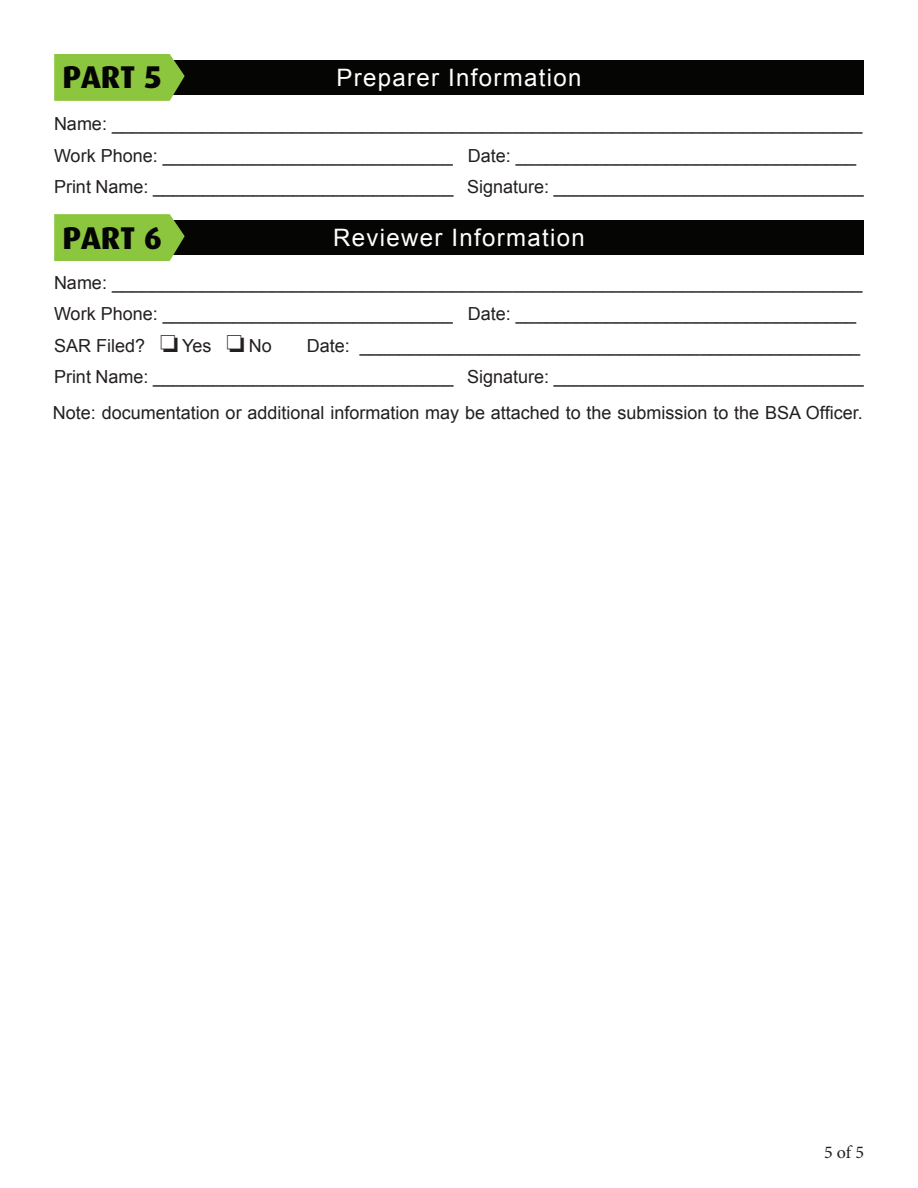
<style>
.page{position:relative;width:918px;height:1188px;background:#fff}
.page>*{position:absolute;margin:0;border:0;box-sizing:border-box;transform-origin:0 0}
.t1{font:800 31.5px "Dax";color:#050504}
.t2{font:24px "Arial";letter-spacing:.055em;color:#fff}
.t3{font:18px/31.5px "Arial";color:#231f20}
.t4{font:18px "Minion Pro";color:#231f20}
</style>
<div class="page">
<div style="left:59px;top:221px;width:805px;height:34px;background:#050504"></div>
<div style="left:59px;top:60px;width:805px;height:34px;background:#050504"></div>
<svg style="left:54px;top:54px;width:131px;height:47px;background:#8ac141"></svg>
<svg style="left:54px;top:214px;width:131px;height:47px;background:#8ac141"></svg>
<h1 class="t1" style="left:62px;top:59px;width:101px">PART 5</h1>
<h2 class="t2" style="left:336px;top:62px;width:247px">Preparer Information</h2>
<p class="t3" style="left:54px;top:108px;width:811px">Name: ___________________________________________________________________________<br>Work Phone: _____________________________ Date: __________________________________<br>Print Name: ______________________________ Signature: _______________________________</p>
<h1 class="t1" style="left:62px;top:220px;width:101px">PART 6</h1>
<h2 class="t2" style="left:333px;top:222px;width:253px">Reviewer Information</h2>
<p class="t3" style="left:54px;top:267px;width:810px">Name: ___________________________________________________________________________<br>Work Phone: _____________________________ Date: __________________________________<br>SAR Filed? □ Yes □ No</p>
<p class="t3" style="left:54px;top:330px;width:811px;text-align:right">Date: __________________________________________________<br>Print Name: ______________________________ Signature: _______________________________</p>
<p class="t3" style="left:53px;top:397px;width:811px">Note: documentation or additional information may be attached to the submission to the BSA Officer.</p>
<p class="t4" style="left:824px;top:1140px;width:41px">5 of 5</p>
</div>
